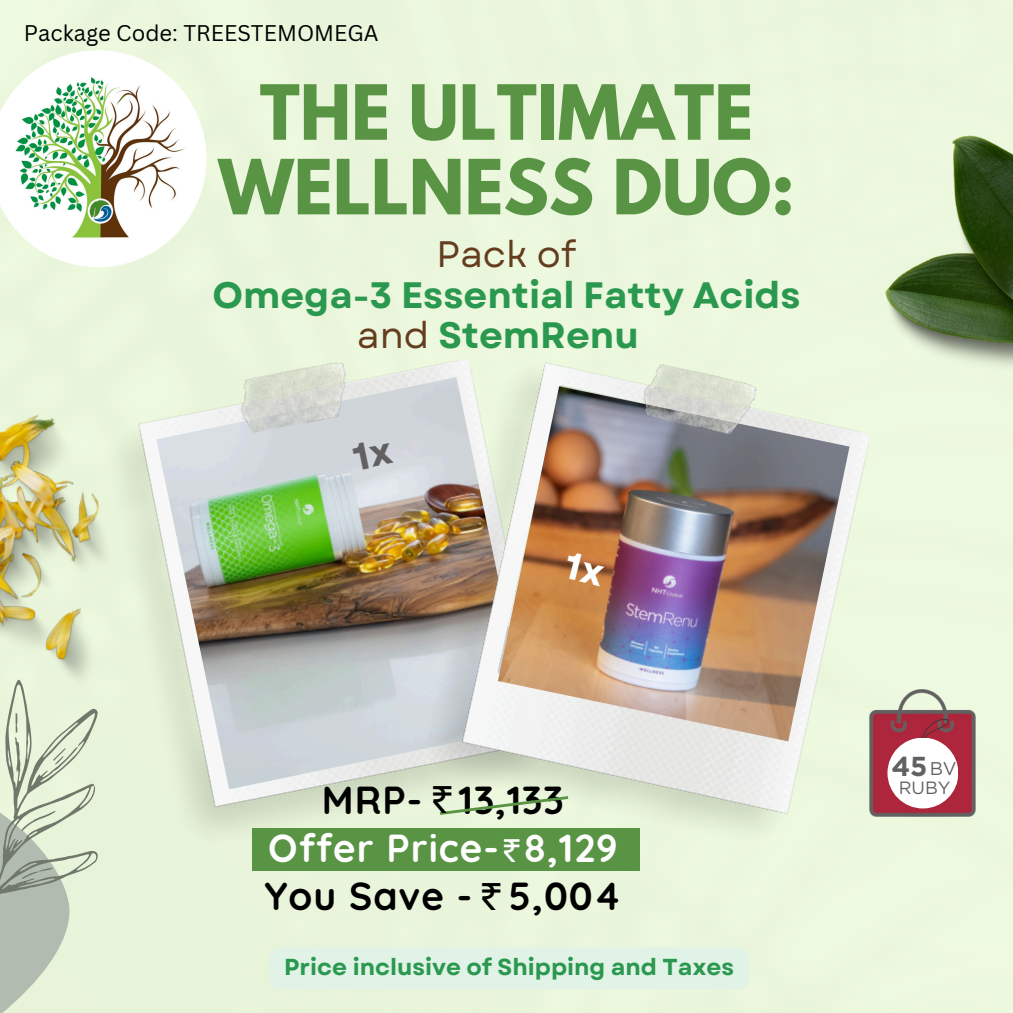
<style>
.page{position:relative;width:1013px;height:1013px;background:#fff}
.page>*{position:absolute;margin:0;border:0;box-sizing:border-box;transform-origin:0 0}
.t1{font:700 67.38px/74.6px "League Spartan";color:#599344;text-align:center}
.t2{font:43.25px "Noto Sans Gurmukhi";color:#000}
.t3{font:700 38.88px/47.8px "Quicksand";letter-spacing:.025em;color:#fff}
.t4{font:700 38.88px "Quicksand";letter-spacing:.025em;color:#000}
.t5{font:700 36.75px/40.2px "Garet";color:#2b984f;text-align:center}
.t6{font:36.75px "Garet";color:#643c1e}
.t7{font:36.62px "Noto Sans Gurmukhi";color:#fff}
.t8{font:700 27.38px "Gotham";color:#626061}
.t9{font:700 23.12px "Garet";color:#2b984f}
.t10{font:22px "Canva Sans";color:#000}
.t11{font:18.38px "Gotham";color:#626061}
.t12{font:17.75px "Gotham";color:#626061}
.s1{font-weight:400;color:#643c1e}
.s2{color:#000}
.s3{font-family:"Noto Sans Gurmukhi";font-weight:400;font-size:43.25px;color:#000}
</style>
<div class="page">
<div style="left:0;top:0;width:1012px;height:1012px;background:#ecf7dd"></div>
<svg style="left:0;top:752px;width:98px;height:260px;background:#c8d3bf"></svg>
<img style="left:885px;top:136px;width:127px;height:244px">
<img style="left:0;top:333px;width:204px;height:419px">
<img style="left:90px;top:348px;width:316px;height:515px">
<img style="left:156px;top:377px;width:250px;height:412px">
<img style="left:221px;top:353px;width:142px;height:90px">
<img style="left:406px;top:344px;width:477px;height:518px">
<img style="left:498px;top:386px;width:351px;height:355px">
<img style="left:624px;top:354px;width:142px;height:91px">
<img style="left:869px;top:689px;width:106px;height:127px">
<div style="left:887px;top:737px;width:71px;height:71px;background:#fff;border-radius:50%"></div>
<div style="left:252px;top:828px;width:387px;height:42px;background:#599344"></div>
<svg style="left:437px;top:794px;width:134px;height:22px;background:#d9eac9"></svg>
<img style="left:0;top:50px;width:206px;height:217px">
<div style="left:269px;top:947px;width:479px;height:42px;background:#e1f2e6"></div>
<svg style="left:351px;top:441px;width:43px;height:29px"></svg>
<svg style="left:563px;top:551px;width:41px;height:35px"></svg>
<p class="t10" style="left:24px;top:18px;width:356px">Package Code: TREESTEMOMEGA</p>
<h1 class="t1" style="left:218px;top:84px;width:578px">THE ULTIMATE<br>WELLNESS DUO:</h1>
<p class="t6" style="left:436px;top:228px;width:141px">Pack of</p>
<p class="t5" style="left:212px;top:275px;width:589px">Omega-3 Essential Fatty Acids <span class="s1">and</span> StemRenu</p>
<p class="t2" style="left:430px;top:774px;width:25px">₹</p>
<p class="t4" style="left:322px;top:775px;width:243px">MRP- 13,133</p>
<p class="t3" style="left:264px;top:823px;width:358px">Offer Price- 8,129<br><span class="s2">You Save -</span> <span class="s3">₹</span> <span class="s2">5,004</span></p>
<p class="t7" style="left:501px;top:829px;width:22px">₹</p>
<p class="t9" style="left:284px;top:950px;width:451px">Price inclusive of Shipping and Taxes</p>
<p class="t8" style="left:891px;top:750px;width:38px">45</p>
<p class="t11" style="left:929px;top:757px;width:29px">BV</p>
<p class="t12" style="left:898px;top:776px;width:53px">RUBY</p>
</div>
